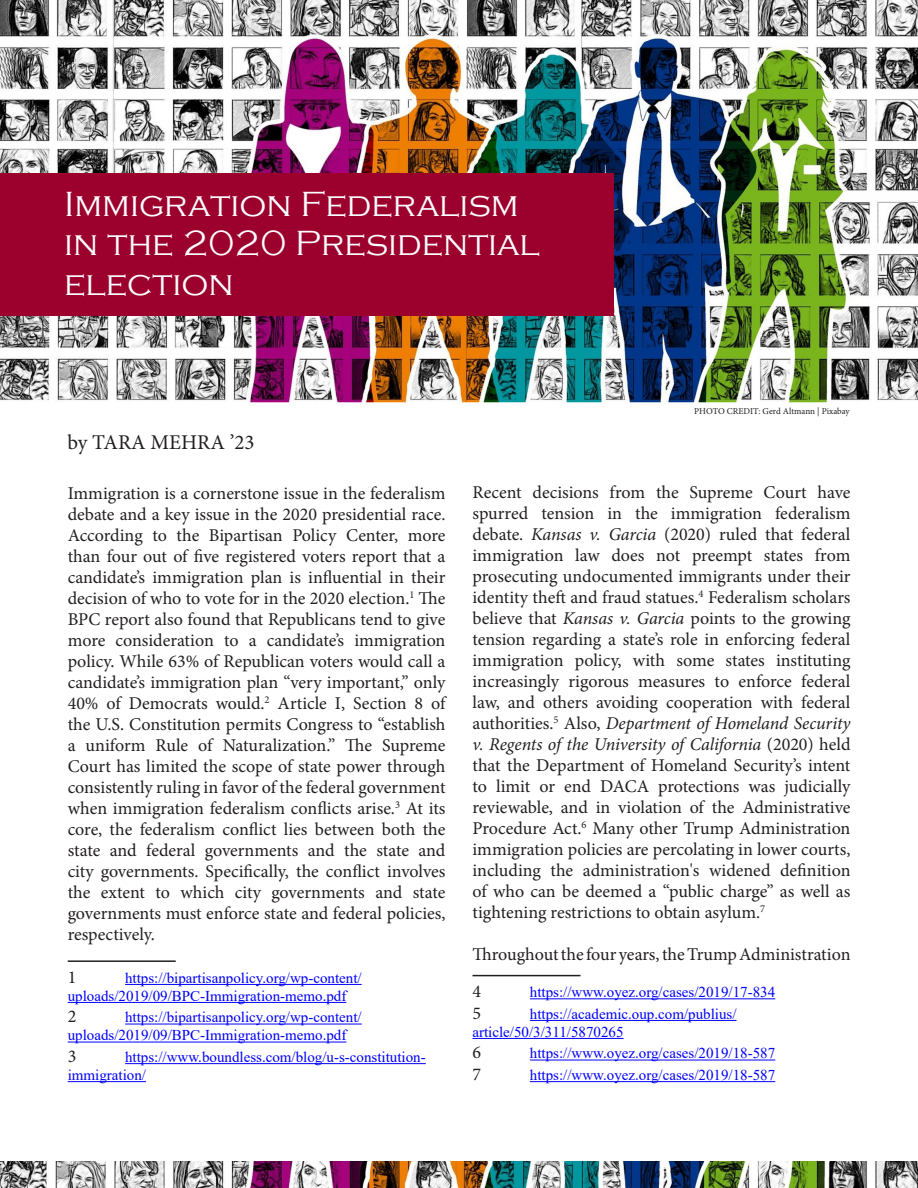
<style>
.page{position:relative;width:918px;height:1188px;background:#fff}
.page>*{position:absolute;margin:0;border:0;box-sizing:border-box;transform-origin:0 0}
.t1{font:300 36px/39.6px "Copperplate Gothic";color:#fbfdfe}
.t2{font:21px "Minion Pro";color:#231f20}
.t3{font:18px/21px "Minion Pro";letter-spacing:-.005em;color:#231f20;text-align:justify}
.t4{font:15px/18px "Times New Roman";color:#00f}
.t5{font:9px "Minion Pro";color:#231f20}
.s1{font-style:italic}
</style>
<div class="page">
<img style="left:0;top:0;width:918px;height:403px">
<div style="left:0;top:174px;width:614px;height:142px;background:#9c012d"></div>
<hr style="left:68px;top:960px;width:108px;height:2px;background:#231f20">
<hr style="left:125px;top:984px;width:237px;height:1px;background:#00f">
<hr style="left:68px;top:1002px;width:278px;height:1px;background:#00f">
<hr style="left:125px;top:1024px;width:237px;height:1px;background:#00f">
<hr style="left:68px;top:1042px;width:278px;height:1px;background:#00f">
<hr style="left:125px;top:1063px;width:301px;height:1px;background:#00f">
<hr style="left:68px;top:1081px;width:78px;height:1px;background:#00f">
<hr style="left:472px;top:975px;width:108px;height:1px;background:#231f20">
<hr style="left:530px;top:998px;width:245px;height:1px;background:#00f">
<hr style="left:530px;top:1020px;width:207px;height:1px;background:#00f">
<hr style="left:472px;top:1038px;width:152px;height:1px;background:#00f">
<hr style="left:530px;top:1060px;width:245px;height:1px;background:#00f">
<hr style="left:530px;top:1081px;width:245px;height:1px;background:#00f">
<img style="left:0;top:1161px;width:918px;height:27px">
<p class="t1" style="left:64px;top:185px;width:477px">Immigration Federalism in the 2020 Presidential election</p>
<p class="t5" style="left:694px;top:406px;width:157px">PHOTO CREDIT: Gerd Altmann | Pixabay</p>
<p class="t2" style="left:68px;top:428px;width:189px">by TARA MEHRA ’23</p>
<p class="t3" style="left:68px;top:483px;width:379px">Immigration is a cornerstone issue in the federalism debate and a key issue in the 2020 presidential race.<br>According to the Bipartisan Policy Center, more than four out of five registered voters report that a candidate’s immigration plan is influential in their decision of who to vote for in the 2020 election.<sup>1</sup> The BPC report also found that Republicans tend to give more consideration to a candidate’s immigration policy. While 63% of Republican voters would call a candidate’s immigration plan “very important,” only 40% of Democrats would.<sup>2</sup> Article I, Section 8 of the U.S. Constitution permits Congress to “establish a uniform Rule of Naturalization.” The Supreme Court has limited the scope of state power through consistently ruling in favor of the federal government when immigration federalism conflicts arise.<sup>3</sup> At its core, the federalism conflict lies between both the state and federal governments and the state and city governments. Specifically, the conflict involves the extent to which city governments and state governments must enforce state and federal policies, respectively.</p>
<p class="t3" style="left:68px;top:967px;width:10px">1</p>
<p class="t4" style="left:68px;top:968px;width:296px;text-indent:57px">https://bipartisanpolicy.org/wp-content/ uploads/2019/09/BPC-Immigration-memo.pdf</p>
<p class="t3" style="left:68px;top:1006px;width:10px">2</p>
<p class="t4" style="left:68px;top:1008px;width:296px;text-indent:57px">https://bipartisanpolicy.org/wp-content/ uploads/2019/09/BPC-Immigration-memo.pdf</p>
<p class="t3" style="left:68px;top:1046px;width:10px">3</p>
<p class="t4" style="left:68px;top:1048px;width:360px;text-indent:57px">https://www.boundless.com/blog/u-s-constitution&shy;immigration/</p>
<p class="t3" style="left:472px;top:481px;width:380px">Recent decisions from the Supreme Court have spurred tension in the immigration federalism debate. <span class="s1">Kansas v. Garcia</span> (2020) ruled that federal immigration law does not preempt states from prosecuting undocumented immigrants under their identity theft and fraud statues.<sup>4</sup> Federalism scholars believe that <span class="s1">Kansas v. Garcia</span> points to the growing tension regarding a state’s role in enforcing federal immigration policy, with some states instituting increasingly rigorous measures to enforce federal law, and others avoiding cooperation with federal authorities.<sup>5</sup> Also, <span class="s1">Department of Homeland Security v. Regents of the University of California</span> (2020) held that the Department of Homeland Security’s intent to limit or end DACA protections was judicially reviewable, and in violation of the Administrative Procedure Act.<sup>6</sup> Many other Trump Administration immigration policies are percolating in lower courts, including the administration's widened definition of who can be deemed a “public charge” as well as tightening restrictions to obtain asylum.<sup>7</sup></p>
<p class="t3" style="left:472px;top:943px;width:380px">Throughout the four years, the Trump Administration</p>
<p class="t3" style="left:472px;top:981px;width:10px">4</p>
<p class="t4" style="left:530px;top:983px;width:247px">https://www.oyez.org/cases/2019/17-834</p>
<p class="t3" style="left:472px;top:1003px;width:10px">5</p>
<p class="t4" style="left:472px;top:1004px;width:266px;text-indent:57px">https://academic.oup.com/publius/ article/50/3/311/5870265</p>
<p class="t3" style="left:472px;top:1042px;width:10px">6</p>
<p class="t4" style="left:530px;top:1044px;width:247px">https://www.oyez.org/cases/2019/18-587</p>
<p class="t3" style="left:472px;top:1064px;width:10px">7</p>
<p class="t4" style="left:530px;top:1066px;width:247px">https://www.oyez.org/cases/2019/18-587</p>
</div>
